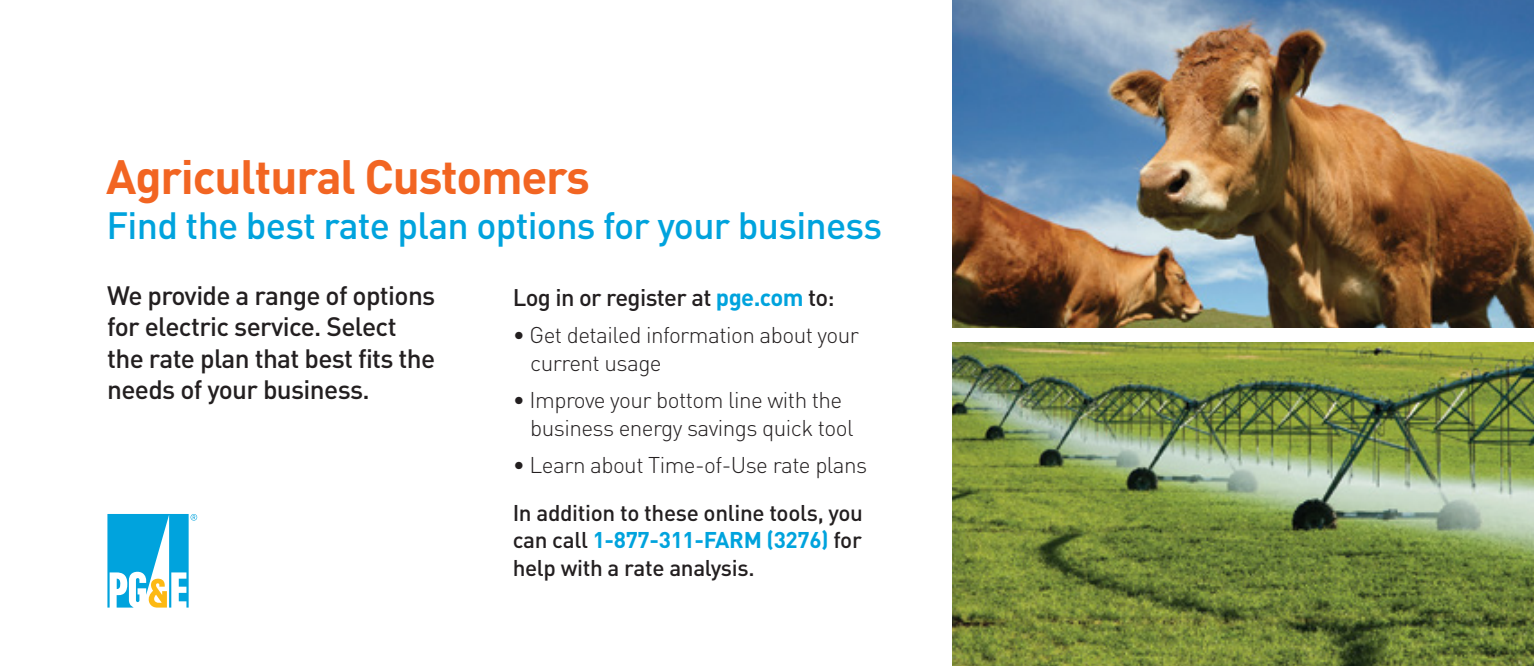
<style>
.page{position:relative;width:1534px;height:666px;background:#fff}
.page>*{position:absolute;margin:0;border:0;box-sizing:border-box;transform-origin:0 0}
.t1{font:700 47.5px "DIN Pro";letter-spacing:-.025em;color:#f26522}
.t2{font:500 37.5px "DIN Pro";letter-spacing:-.02em;color:#00a3dd}
.t3{font:500 26.25px "DIN Pro";letter-spacing:-.025em;color:#231f20}
.t4{font:500 23.75px "DIN Pro";letter-spacing:-.025em;color:#231f20}
.t5{font:300 22.5px/27.5px "DIN Pro";letter-spacing:-.025em;color:#231f20}
.t6{font:500 22.5px/27.5px "DIN Pro";letter-spacing:-.015em;color:#231f20;text-align:justify}
.s1{font-weight:700;color:#00a3dd}
</style>
<div class="page">
<svg style="left:107px;top:514px;width:90px;height:93px"></svg>
<svg style="left:190px;top:513px;width:7px;height:7px"></svg>
<img style="left:952px;top:1px;width:581px;height:326px">
<img style="left:952px;top:342px;width:581px;height:323px">
<h1 class="t1" style="left:106px;top:137px;width:485px">Agricultural Customers</h1>
<p class="t2" style="left:106px;top:195px;width:777px">Find the best rate plan options for your business</p>
<p class="t3" style="left:107px;top:274px;width:330px">We provide a range of options</p>
<p class="t4" style="left:512px;top:277px;width:323px">Log in or register at <span class="s1">pge.com</span> to:</p>
<p class="t3" style="left:107px;top:305px;width:291px">for electric service. Select</p>
<p class="t5" style="left:512px;top:319px;width:348px">• Get detailed information about your</p>
<p class="t3" style="left:107px;top:336px;width:329px">the rate plan that best fits the</p>
<p class="t5" style="left:530px;top:346px;width:133px">current usage</p>
<p class="t3" style="left:107px;top:368px;width:264px">needs of your business.</p>
<p class="t5" style="left:530px;top:384px;width:325px;text-indent:-18px">• Improve your bottom line with the business energy savings quick tool</p>
<p class="t5" style="left:512px;top:449px;width:356px">• Learn about Time-of-Use rate plans</p>
<p class="t6" style="left:512px;top:496px;width:352px">In addition to these online tools, you can call <span class="s1">1-877-311-FARM (3276)</span> for help with a rate analysis.</p>
</div>
